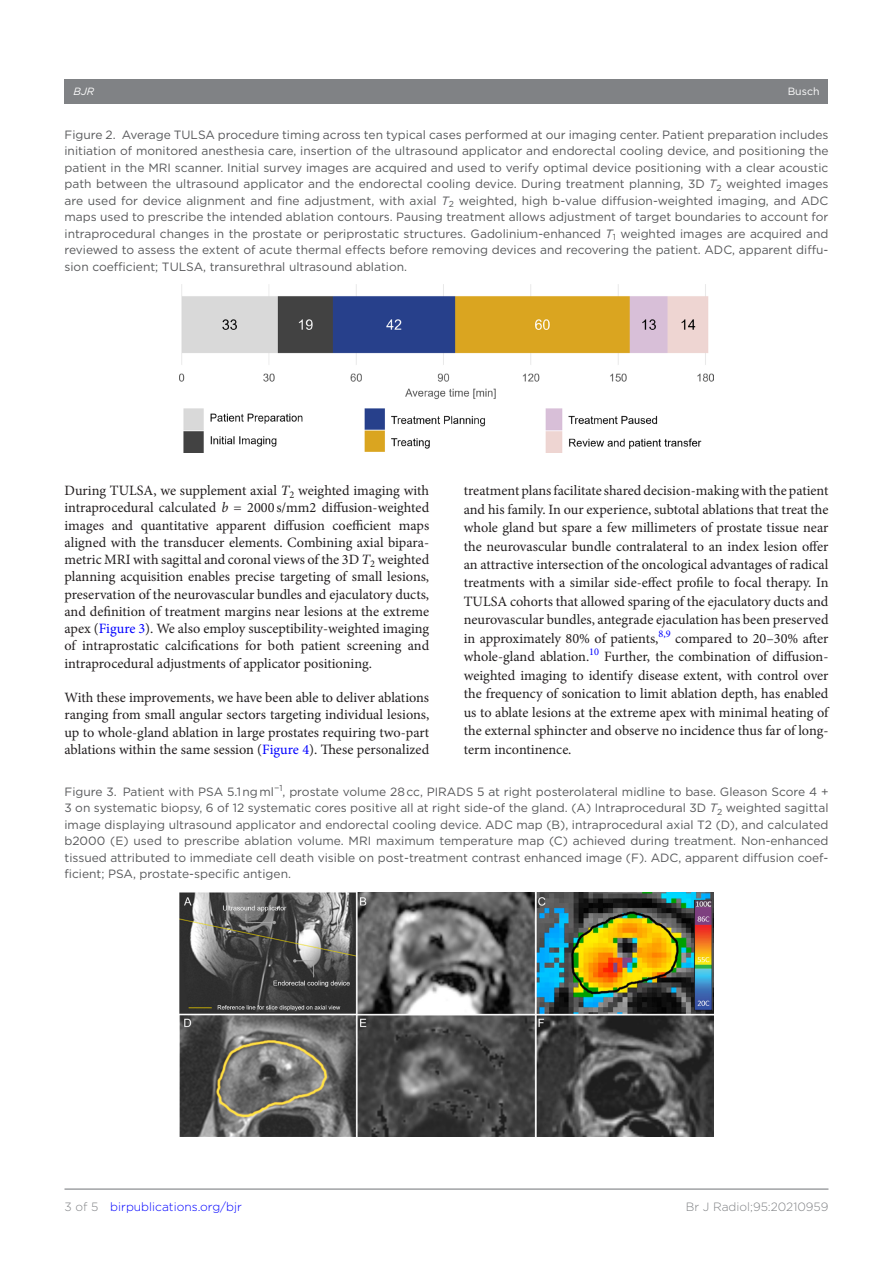
<style>
.page{position:relative;width:893px;height:1263px;background:#fff}
.page>*{position:absolute;margin:0;border:0;box-sizing:border-box;transform-origin:0 0}
.t1{font:14.25px/18.5px "Minion Pro";color:#231f20;text-align:justify}
.t2{font:12px/16.5px "Gotham";color:#57585a;text-align:justify}
.t3{font:300 12px "Gotham";color:#00f}
.t4{font:300 12px "Gotham";color:#808285}
.t5{font:10.5px "Gotham";color:#fff}
.t6{font:italic 10.5px "Gotham";color:#fff}
.s1{font-style:italic}
.s2{color:#00f}
.s3{color:#808285}
</style>
<div class="page">
<div style="left:64px;top:79px;width:764px;height:24px;background:#808285"></div>
<hr style="left:64px;top:1188px;width:764px;height:2px;background:#808285">
<img style="left:179px;top:285px;width:535px;height:167px">
<img style="left:179px;top:892px;width:535px;height:244px">
<p class="t6" style="left:74px;top:85px;width:22px">BJR</p>
<p class="t5" style="left:788px;top:85px;width:33px">Busch</p>
<p class="t2" style="left:64px;top:126px;width:765px">Figure 2. Average TULSA procedure timing across ten typical cases performed at our imaging center. Patient preparation includes initiation of monitored anesthesia care, insertion of the ultrasound applicator and endorectal cooling device, and positioning the patient in the MRI scanner. Initial survey images are acquired and used to verify optimal device positioning with a clear acoustic path between the ultrasound applicator and the endorectal cooling device. During treatment planning, 3D <span class="s1">T</span><sub>2</sub> weighted images are used for device alignment and fine adjustment, with axial <span class="s1">T</span><sub>2</sub> weighted, high b-value diffusion-weighted imaging, and ADC maps used to prescribe the intended ablation contours. Pausing treatment allows adjustment of target boundaries to account for intraprocedural changes in the prostate or periprostatic structures. Gadolinium-enhanced <span class="s1">T</span><sub>1</sub> weighted images are acquired and reviewed to assess the extent of acute thermal effects before removing devices and recovering the patient. ADC, apparent diffu&shy;sion coefficient; TULSA, transurethral ultrasound ablation.</p>
<p class="t1" style="left:64px;top:482px;width:366px;line-height:17.2px">During TULSA, we supplement axial <span class="s1">T</span><sub>2</sub> weighted imaging with intraprocedural calculated <span class="s1">b</span> = 2000 s/mm2 diffusion-weighted images and quantitative apparent diffusion coefficient maps aligned with the transducer elements. Combining axial bipara&shy;metric MRI with sagittal and coronal views of the 3D <span class="s1">T</span><sub>2</sub> weighted planning acquisition enables precise targeting of small lesions, preservation of the neurovascular bundles and ejaculatory ducts, and definition of treatment margins near lesions at the extreme apex (<span class="s2">Figure 3</span>). We also employ susceptibility-weighted imaging of intraprostatic calcifications for both patient screening and intraprocedural adjustments of applicator positioning.</p>
<p class="t1" style="left:65px;top:689px;width:366px;line-height:17.2px">With these improvements, we have been able to deliver ablations ranging from small angular sectors targeting individual lesions, up to whole-gland ablation in large prostates requiring two-part ablations within the same session (<span class="s2">Figure 4</span>). These personalized</p>
<p class="t1" style="left:464px;top:481px;width:366px">treatment plans facilitate shared decision-making with the patient and his family. In our experience, subtotal ablations that treat the whole gland but spare a few millimeters of prostate tissue near the neurovascular bundle contralateral to an index lesion offer an attractive intersection of the oncological advantages of radical treatments with a similar side-effect profile to focal therapy. In TULSA cohorts that allowed sparing of the ejaculatory ducts and neurovascular bundles, antegrade ejaculation has been preserved in approximately 80% of patients,<sup>8,9</sup> compared to 20–30% after whole-gland ablation.<sup>10</sup> Further, the combination of diffusion&shy;weighted imaging to identify disease extent, with control over the frequency of sonication to limit ablation depth, has enabled us to ablate lesions at the extreme apex with minimal heating of the external sphincter and observe no incidence thus far of long&shy;term incontinence.</p>
<p class="t2" style="left:64px;top:783px;width:765px">Figure 3. Patient with PSA 5.1 ng ml<sup>−1</sup>, prostate volume 28 cc, PIRADS 5 at right posterolateral midline to base. Gleason Score 4 + 3 on systematic biopsy, 6 of 12 systematic cores positive all at right side-of the gland. (A) Intraprocedural 3D <span class="s1">T</span><sub>2</sub> weighted sagittal image displaying ultrasound applicator and endorectal cooling device. ADC map (B), intraprocedural axial T2 (D), and calculated b2000 (E) used to prescribe ablation volume. MRI maximum temperature map (C) achieved during treatment. Non-enhanced tissued attributed to immediate cell death visible on post-treatment contrast enhanced image (F). ADC, apparent diffusion coef&shy;ficient; PSA, prostate-specific antigen.</p>
<p class="t3" style="left:64px;top:1199px;width:179px"><span class="s3">3 of 5</span> birpublications.org/bjr</p>
<p class="t4" style="left:686px;top:1199px;width:144px">Br J Radiol;95:20210959</p>
</div>
